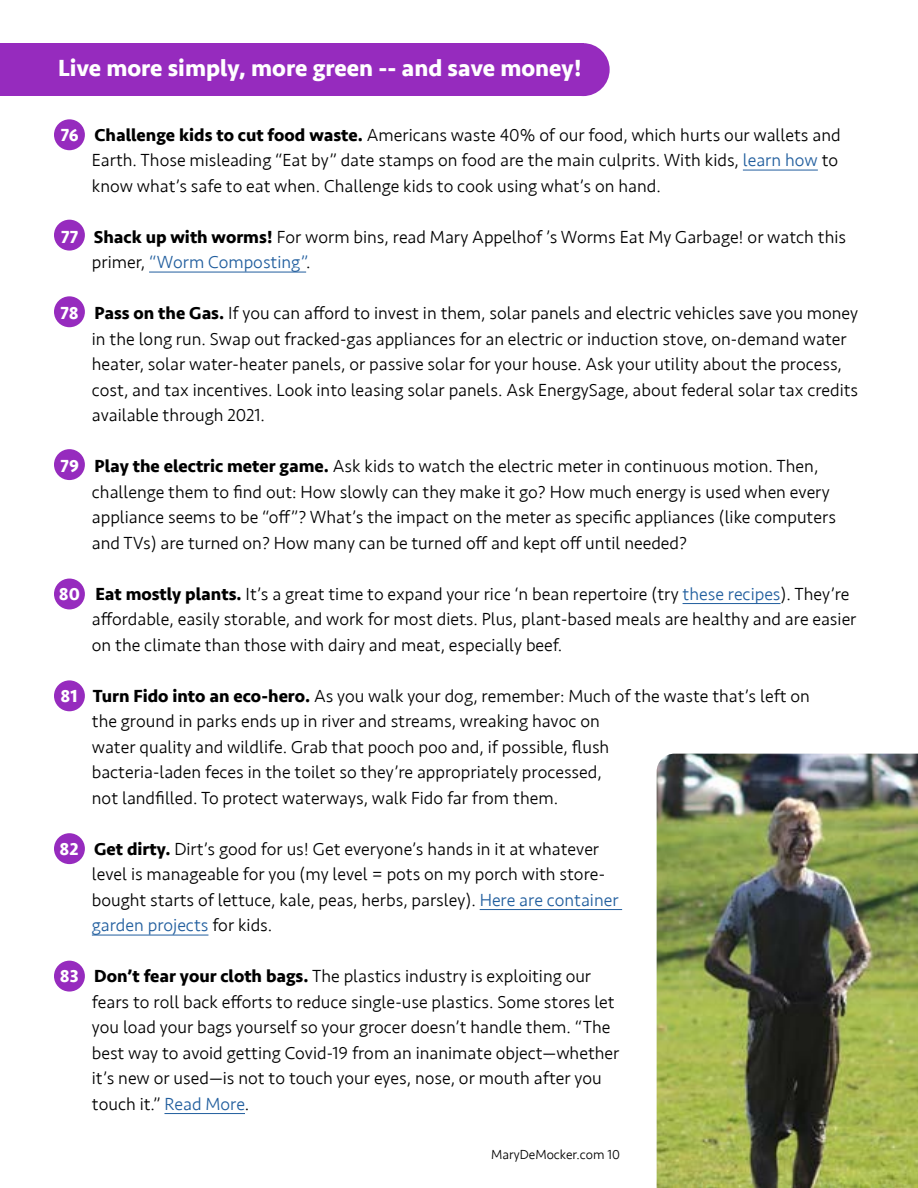
<style>
.page{position:relative;width:918px;height:1188px;background:#fff}
.page>*{position:absolute;margin:0;border:0;box-sizing:border-box;transform-origin:0 0}
.t1{font:700 24px "Seravek";color:#fff}
.t2{font:300 18px/25.5px "Seravek";color:#000}
.t3{font:300 13.5px "Seravek";color:#000}
.s1{font-weight:700;color:#fff}
.s2{font-weight:700}
.s3{color:#215e9e}
</style>
<div class="page">
<div style="left:0;top:43px;width:583px;height:53px;background:#962bbe"></div>
<div style="left:557px;top:43px;width:53px;height:53px;background:#962bbe;border-radius:50%"></div>
<div style="left:54px;top:119px;width:31px;height:31px;background:#962bbe;border-radius:50%"></div>
<div style="left:54px;top:296px;width:31px;height:31px;background:#962bbe;border-radius:50%"></div>
<div style="left:54px;top:449px;width:31px;height:31px;background:#962bbe;border-radius:50%"></div>
<div style="left:54px;top:579px;width:31px;height:30px;background:#962bbe;border-radius:50%"></div>
<div style="left:54px;top:680px;width:31px;height:31px;background:#962bbe;border-radius:50%"></div>
<div style="left:54px;top:833px;width:31px;height:31px;background:#962bbe;border-radius:50%"></div>
<div style="left:54px;top:961px;width:31px;height:31px;background:#962bbe;border-radius:50%"></div>
<div style="left:54px;top:220px;width:31px;height:31px;background:#962bbe;border-radius:50%"></div>
<img style="left:657px;top:754px;width:261px;height:434px">
<hr style="left:743px;top:170px;width:75px;height:1px;background:#215e9e">
<hr style="left:149px;top:272px;width:157px;height:1px;background:#215e9e">
<hr style="left:683px;top:603px;width:98px;height:1px;background:#215e9e">
<hr style="left:480px;top:909px;width:142px;height:1px;background:#215e9e">
<hr style="left:92px;top:935px;width:116px;height:1px;background:#215e9e">
<hr style="left:164px;top:1113px;width:81px;height:1px;background:#215e9e">
<h1 class="t1" style="left:58px;top:49px;width:525px">Live more simply, more green -- and save money!</h1>
<p class="t2" style="left:92px;top:122px;width:750px;text-indent:-31px"><span class="s1">76</span> <span class="s2">Challenge kids to cut food waste.</span> Americans waste 40% of our food, which hurts our wallets and<br>Earth. Those misleading “Eat by” date stamps on food are the main culprits. With kids, <span class="s3">learn how</span> to know what’s safe to eat when. Challenge kids to cook using what’s on hand.</p>
<p class="t2" style="left:92px;top:224px;width:756px;text-indent:-31px"><span class="s1">77</span> <span class="s2">Shack up with worms!</span> For worm bins, read Mary Appelhof ’s Worms Eat My Garbage! or watch this primer, <span class="s3">“Worm Composting”</span>.</p>
<p class="t2" style="left:92px;top:301px;width:768px;text-indent:-31px"><span class="s1">78</span> <span class="s2">Pass on the Gas.</span> If you can afford to invest in them, solar panels and electric vehicles save you money in the long run. Swap out fracked-gas appliances for an electric or induction stove, on-demand water heater, solar water-heater panels, or passive solar for your house. Ask your utility about the process, cost, and tax incentives. Look into leasing solar panels. Ask EnergySage, about federal solar tax credits available through 2021.</p>
<p class="t2" style="left:92px;top:454px;width:746px;text-indent:-31px"><span class="s1">79</span> <span class="s2">Play the electric meter game.</span> Ask kids to watch the electric meter in continuous motion. Then, challenge them to find out: How slowly can they make it go? How much energy is used when every appliance seems to be “off”? What’s the impact on the meter as specific appliances (like computers and TVs) are turned on? How many can be turned off and kept off until needed?</p>
<p class="t2" style="left:92px;top:581px;width:766px;text-indent:-33px"><span class="s1">80</span> <span class="s2">Eat mostly plants.</span> It’s a great time to expand your rice ‘n bean repertoire (try <span class="s3">these recipes</span>). They’re affordable, easily storable, and work for most diets. Plus, plant-based meals are healthy and are easier on the climate than those with dairy and meat, especially beef.</p>
<p class="t2" style="left:92px;top:683px;width:720px;text-indent:-31px"><span class="s1">81</span> <span class="s2">Turn Fido into an eco-hero.</span> As you walk your dog, remember: Much of the waste that’s left on the ground in parks ends up in river and streams, wreaking havoc on<br>water quality and wildlife. Grab that pooch poo and, if possible, flush<br>bacteria-laden feces in the toilet so they’re appropriately processed,<br>not landfilled. To protect waterways, walk Fido far from them.</p>
<p class="t2" style="left:92px;top:836px;width:528px;text-indent:-32px"><span class="s1">82</span> <span class="s2">Get dirty.</span> Dirt’s good for us! Get everyone’s hands in it at whatever level is manageable for you (my level = pots on my porch with store&shy;bought starts of lettuce, kale, peas, herbs, parsley). <span class="s3">Here are container garden projects</span> for kids.</p>
<p class="t2" style="left:92px;top:964px;width:529px;text-indent:-32px"><span class="s1">83</span> <span class="s2">Don’t fear your cloth bags.</span> The plastics industry is exploiting our fears to roll back efforts to reduce single-use plastics. Some stores let you load your bags yourself so your grocer doesn’t handle them. “The best way to avoid getting Covid-19 from an inanimate object—whether it’s new or used—is not to touch your eyes, nose, or mouth after you touch it.” <span class="s3">Read More</span>.</p>
<p class="t3" style="left:491px;top:1147px;width:130px">MaryDeMocker.com 10</p>
</div>
